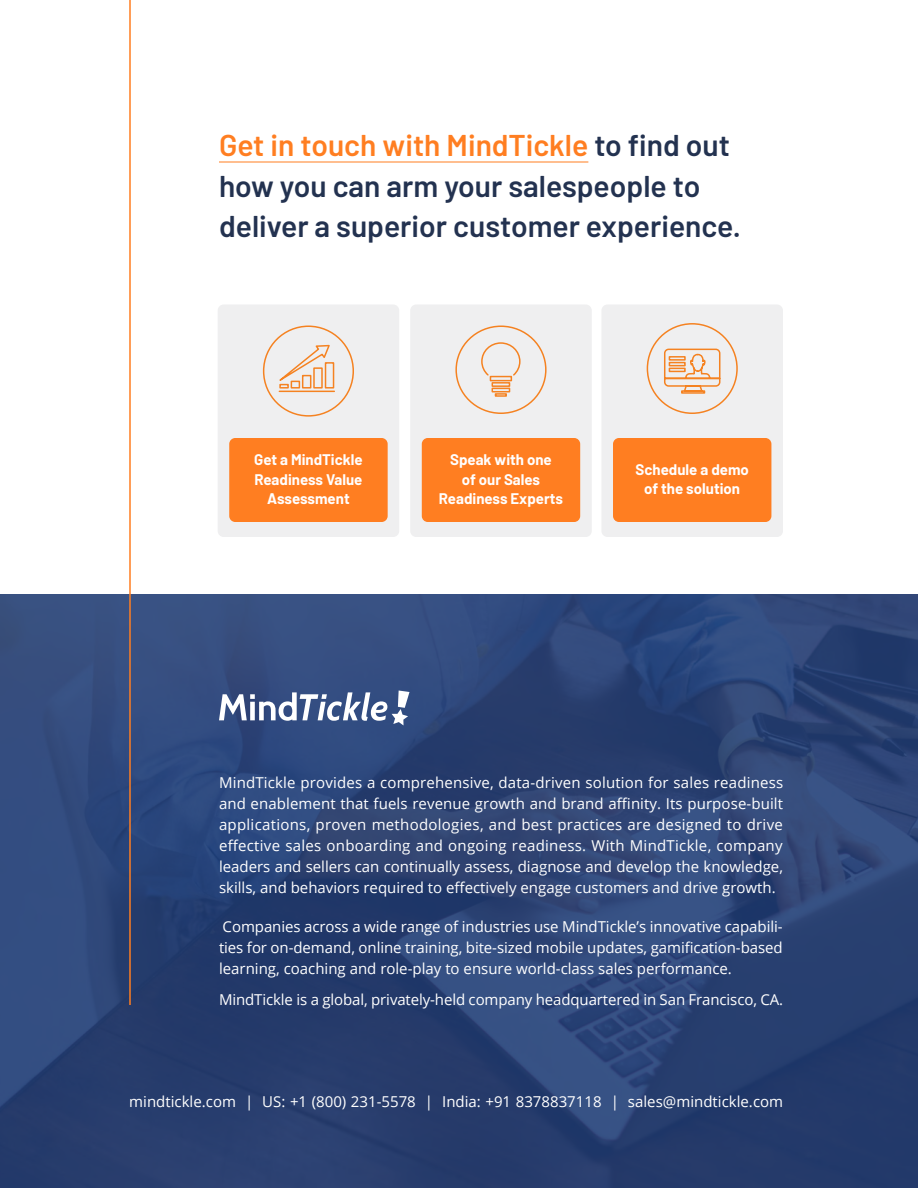
<style>
.page{position:relative;width:918px;height:1188px;background:#fff}
.page>*{position:absolute;margin:0;border:0;box-sizing:border-box;transform-origin:0 0}
.t1{font:600 30px/40.5px "Barlow";color:#233250}
.t2{font:15px/21px "Open Sans";color:#fff;text-align:justify}
.t3{font:700 15px/19.5px "Barlow";color:#fff;text-align:center}
.s1{color:#ff7e21}
</style>
<div class="page">
<img style="left:0;top:594px;width:918px;height:594px">
<hr style="left:219px;top:162px;width:369px;height:1px;background:#ff7e21">
<svg style="left:219px;top:691px;width:190px;height:34px"></svg>
<hr style="left:129px;top:0;width:2px;height:1005px;background:#ff7e21">
<div style="left:601px;top:304px;width:182px;height:233px;background:#efeff0;border-radius:6px"></div>
<div style="left:218px;top:304px;width:181px;height:233px;background:#efeff0;border-radius:6px"></div>
<div style="left:410px;top:304px;width:182px;height:233px;background:#efeff0;border-radius:6px"></div>
<svg style="left:262px;top:325px;width:92px;height:92px"></svg>
<div style="left:229px;top:438px;width:159px;height:84px;background:#ff7e21;border-radius:6px"></div>
<div style="left:422px;top:438px;width:158px;height:84px;background:#ff7e21;border-radius:6px"></div>
<div style="left:613px;top:438px;width:158px;height:84px;background:#ff7e21;border-radius:6px"></div>
<svg style="left:455px;top:325px;width:92px;height:89px"></svg>
<svg style="left:646px;top:323px;width:92px;height:91px"></svg>
<h1 class="t1" style="left:219px;top:123px;width:524px"><span class="s1">Get in touch with MindTickle</span> to find out how you can arm your salespeople to deliver a superior customer experience.</h1>
<p class="t3" style="left:254px;top:449px;width:110px">Get a MindTickle<br>Readiness Value<br>Assessment</p>
<p class="t3" style="left:439px;top:449px;width:126px">Speak with one<br>of our Sales<br>Readiness Experts</p>
<p class="t3" style="left:636px;top:458px;width:115px">Schedule a demo of the solution</p>
<p class="t2" style="left:219px;top:771px;width:566px">MindTickle provides a comprehensive, data-driven solution for sales readiness and enablement that fuels revenue growth and brand affinity. Its purpose-built applications, proven methodologies, and best practices are designed to drive effective sales onboarding and ongoing readiness. With MindTickle, company leaders and sellers can continually assess, diagnose and develop the knowledge, skills, and behaviors required to effectively engage customers and drive growth.</p>
<p class="t2" style="left:219px;top:915px;width:565px">Companies across a wide range of industries use MindTickle’s innovative capabili&shy;ties for on-demand, online training, bite-sized mobile updates, gamification-based learning, coaching and role-play to ensure world-class sales performance.</p>
<p class="t2" style="left:219px;top:989px;width:566px">MindTickle is a global, privately-held company headquartered in San Francisco, CA.</p>
<p class="t2" style="left:129px;top:1091px;width:655px">mindtickle.com | US: +1 (800) 231-5578 | India: +91 8378837118 | sales@mindtickle.com</p>
</div>
